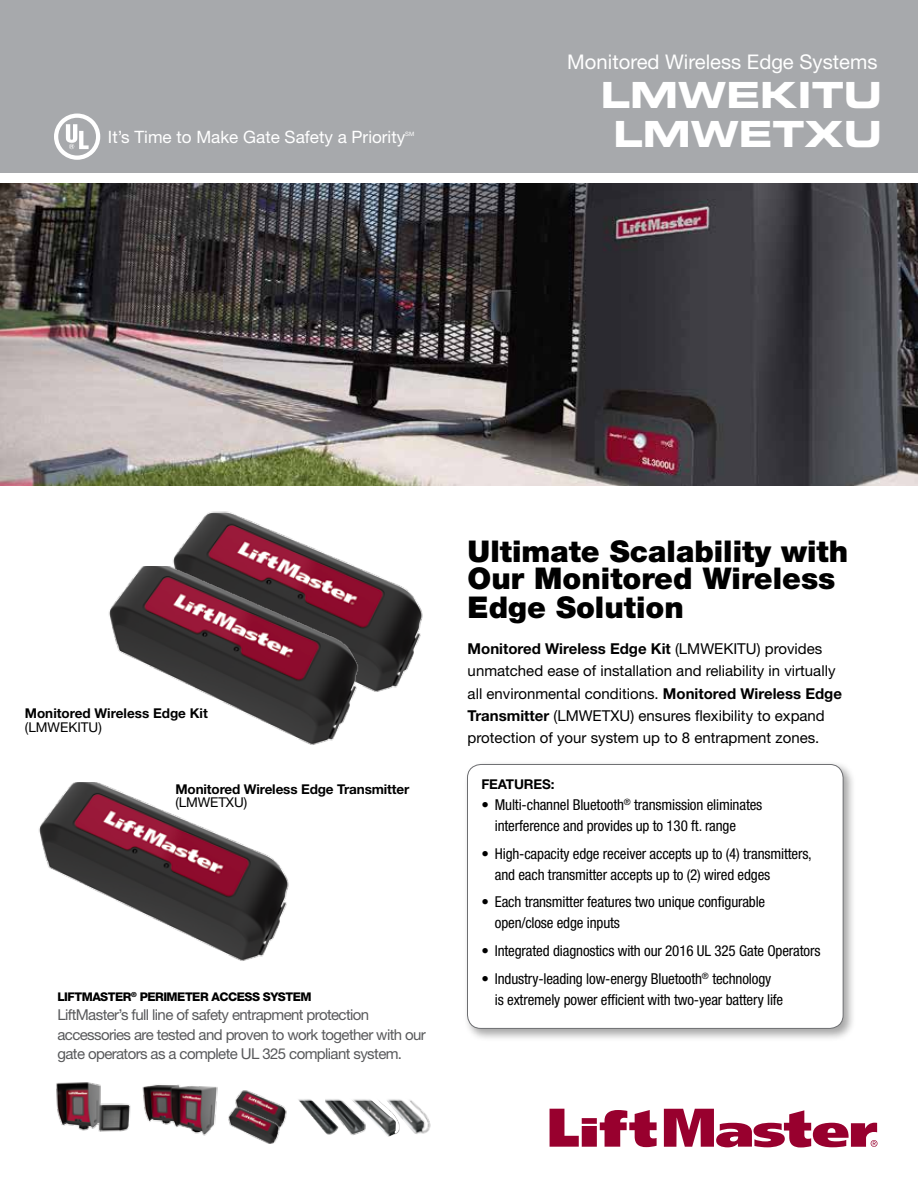
<style>
.page{position:relative;width:918px;height:1188px;background:#fff}
.page>*{position:absolute;margin:0;border:0;box-sizing:border-box;transform-origin:0 0}
.t1{font:36px/39px "Eurostile LT Bold Extended Two";color:#fff;text-align:center}
.t2{font:900 30px/26.8px "Helvetica Neue LT";color:#000}
.t3{font:20.25px "Helvetica Neue LT";color:#fff}
.t4{font:17.1px "Helvetica Neue LT";color:#fff}
.t5{font:condensed 15px/21px "Helvetica Neue LT";letter-spacing:-.01em;color:#000}
.t6{font:15px/22.2px "Helvetica Neue LT";color:#000}
.t7{font:15px/19.2px "Helvetica Neue LT";letter-spacing:-.04em;color:#58595b}
.t8{font:700 13.5px "Helvetica Neue LT";letter-spacing:-.01em;color:#000}
.t9{font:13.5px "Helvetica Neue LT";color:#000}
.t10{font:800 12px "Helvetica Neue LT";letter-spacing:-.04em;color:#000}
.t11{font:6px "Helvetica Neue LT";color:#fff}
.s1{font-weight:700}
</style>
<div class="page">
<div style="left:0;top:0;width:918px;height:173px;background:#a7a9ac"></div>
<img style="left:0;top:184px;width:918px;height:302px">
<svg style="left:550px;top:1109px;width:107px;height:38px"></svg>
<svg style="left:664px;top:1109px;width:214px;height:39px"></svg>
<img style="left:173px;top:511px;width:250px;height:178px">
<img style="left:109px;top:566px;width:280px;height:179px">
<img style="left:39px;top:783px;width:250px;height:178px">
<div style="left:464px;top:761px;width:392px;height:281px;background:#000;opacity:.35"></div>
<div style="left:467px;top:764px;width:376px;height:264px;background:#fff;border-radius:14px"></div>
<div style="left:467px;top:764px;width:377px;height:265px;border:1px solid #6d6e71;border-radius:14px"></div>
<img style="left:236px;top:1090px;width:51px;height:30px">
<img style="left:236px;top:1105px;width:49px;height:39px">
<img style="left:142px;top:1084px;width:94px;height:52px">
<img style="left:56px;top:1082px;width:75px;height:50px">
<img style="left:400px;top:1101px;width:31px;height:33px">
<img style="left:370px;top:1101px;width:30px;height:36px">
<img style="left:339px;top:1101px;width:31px;height:34px">
<img style="left:299px;top:1101px;width:40px;height:34px">
<svg style="left:54px;top:114px;width:46px;height:46px"></svg>
<p class="t4" style="left:108px;top:127px;width:299px">It’s Time to Make Gate Safety a Priority</p>
<p class="t11" style="left:405px;top:130px;width:11px">SM</p>
<h3 class="t3" style="left:567px;top:50px;width:312px">Monitored Wireless Edge Systems</h3>
<h1 class="t1" style="left:601px;top:75px;width:283px">LMWEKITU<br>LMWETXU</h1>
<p class="t8" style="left:25px;top:705px;width:184px">Monitored Wireless Edge Kit</p>
<p class="t9" style="left:25px;top:719px;width:79px">(LMWEKITU)</p>
<p class="t8" style="left:176px;top:780px;width:235px">Monitored Wireless Edge Transmitter</p>
<p class="t9" style="left:176px;top:794px;width:73px">(LMWETXU)</p>
<p class="t10" style="left:57px;top:990px;width:256px">LIFTMASTER<sup>®</sup> PERIMETER ACCESS SYSTEM</p>
<p class="t7" style="left:57px;top:1005px;width:370px">LiftMaster’s full line of safety entrapment protection accessories are tested and proven to work together with our gate operators as a complete UL 325 compliant system.</p>
<h2 class="t2" style="left:468px;top:537px;width:382px">Ultimate Scalability with<br>Our Monitored Wireless</h2>
<h2 class="t2" style="left:468px;top:594px;width:218px">Edge Solution</h2>
<p class="t6" style="left:468px;top:638px;width:376px"><span class="s1">Monitored Wireless Edge Kit</span> (LMWEKITU) provides unmatched ease of installation and reliability in virtually all environmental conditions. <span class="s1">Monitored Wireless Edge Transmitter</span> (LMWETXU) ensures flexibility to expand protection of your system up to 8 entrapment zones.</p>
<p class="t8" style="left:481px;top:776px;width:75px">FEATURES:</p>
<p class="t5" style="left:495px;top:794px;width:269px;text-indent:-14px">• Multi-channel Bluetooth<sup>®</sup> transmission eliminates interference and provides up to 130 ft. range</p>
<p class="t5" style="left:495px;top:843px;width:319px;text-indent:-14px">• High-capacity edge receiver accepts up to (4) transmitters, and each transmitter accepts up to (2) wired edges</p>
<p class="t5" style="left:495px;top:892px;width:272px;text-indent:-14px">• Each transmitter features two unique configurable open/close edge inputs</p>
<p class="t5" style="left:481px;top:940px;width:341px">• Integrated diagnostics with our 2016 UL 325 Gate Operators</p>
<p class="t5" style="left:495px;top:968px;width:290px;text-indent:-14px">• Industry-leading low-energy Bluetooth<sup>®</sup> technology is extremely power efficient with two-year battery life</p>
</div>
